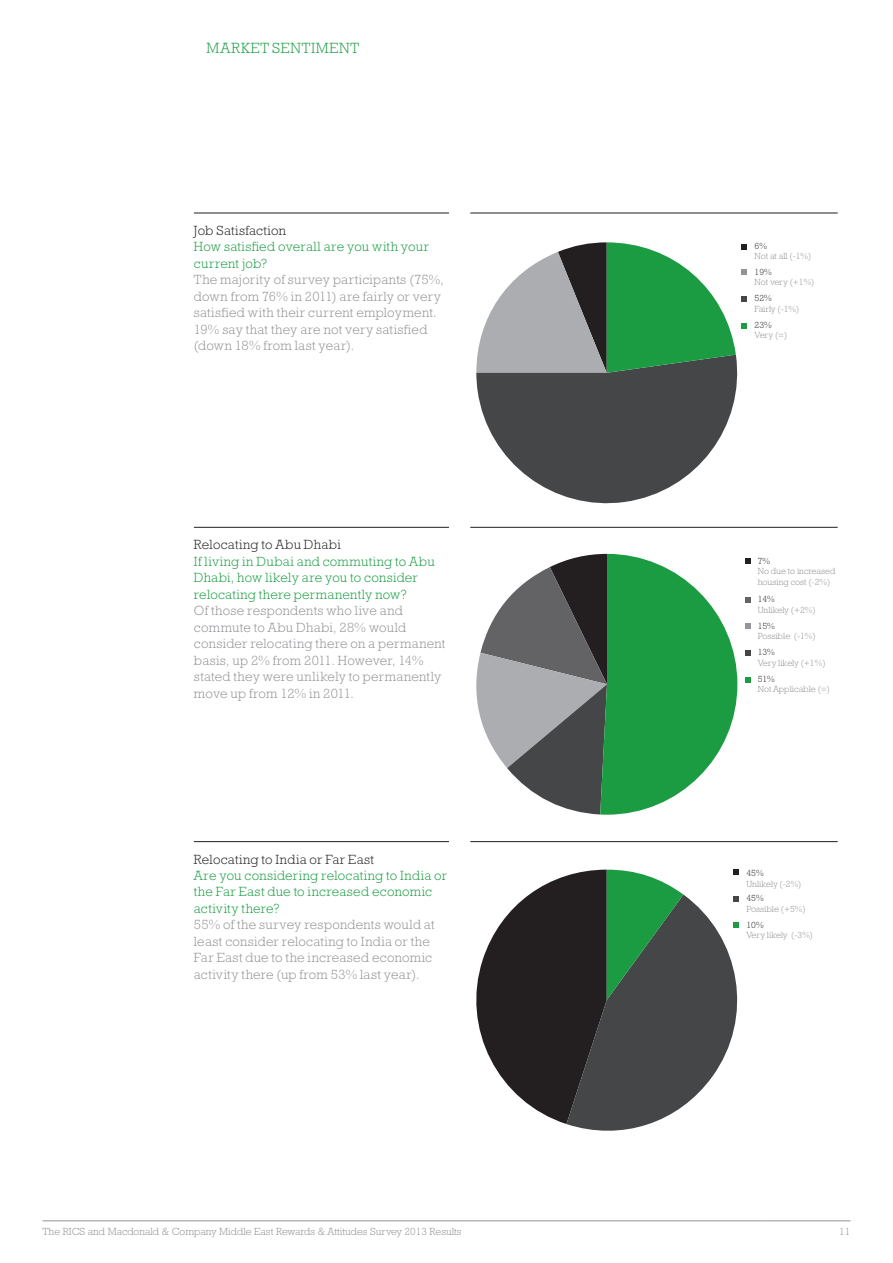
<style>
.page{position:relative;width:893px;height:1263px;background:#fff}
.page>*{position:absolute;margin:0;border:0;box-sizing:border-box;transform-origin:0 0}
._2__Page_Headers__Gr{font:300 15px "Rockwell Std";letter-spacing:.05em;color:#1b9c42}
._3__Body_Copy__Grey{font:300 13.5px/16.5px "Rockwell Std";letter-spacing:.02em;color:#919295}
._3__Body_Copy__Green{font:300 13.5px/16.5px "Rockwell Std";letter-spacing:.02em;color:#1b9c42}
._3__Body_Sub_Headers{font:300 13.5px "Rockwell Std";letter-spacing:.02em;color:#231f20}
.t1{font:300 10.5px "Rockwell Std";color:#919295}
.C__Key_info__Grey{font:300 9px/10.5px "Rockwell Std";color:#919295}
.C__Key_info__Black{font:300 9px "Rockwell Std";color:#231f20}
</style>
<div class="page">
<hr style="left:43px;top:1220px;width:722px;height:1px;background:#919295">
<hr style="left:765px;top:1220px;width:85px;height:1px;background:#919295">
<hr style="left:194px;top:213px;width:255px;height:1px;background:#231f20">
<hr style="left:470px;top:213px;width:368px;height:1px;background:#231f20">
<hr style="left:194px;top:527px;width:255px;height:1px;background:#231f20">
<hr style="left:470px;top:527px;width:368px;height:1px;background:#231f20">
<hr style="left:194px;top:841px;width:255px;height:1px;background:#231f20">
<hr style="left:470px;top:841px;width:368px;height:1px;background:#231f20">
<svg style="left:476px;top:242px;width:271px;height:262px"></svg>
<svg style="left:566px;top:894px;width:173px;height:237px;fill:#454647"></svg>
<svg style="left:476px;top:870px;width:207px;height:254px;background:#4b574f"></svg>
<svg style="left:733px;top:870px;width:6px;height:5px"></svg>
<svg style="left:733px;top:896px;width:6px;height:5px"></svg>
<svg style="left:733px;top:923px;width:6px;height:5px"></svg>
<svg style="left:476px;top:554px;width:261px;height:261px"></svg>
<svg style="left:745px;top:559px;width:5px;height:5px"></svg>
<svg style="left:745px;top:597px;width:5px;height:6px"></svg>
<svg style="left:745px;top:624px;width:5px;height:5px"></svg>
<svg style="left:745px;top:650px;width:5px;height:6px"></svg>
<svg style="left:745px;top:677px;width:5px;height:5px"></svg>
<p class="_2__Page_Headers__Gr" style="left:207px;top:39px;width:154px">MARKET SENTIMENT</p>
<p class="_3__Body_Sub_Headers" style="left:194px;top:223px;width:94px">Job Satisfaction</p>
<p class="_3__Body_Copy__Green" style="left:194px;top:239px;width:237px">How satisfied overall are you with your current job?</p>
<p class="_3__Body_Copy__Grey" style="left:194px;top:272px;width:252px">The majority of survey participants (75%, down from 76% in 2011) are fairly or very satisfied with their current employment.<br>19% say that they are not very satisfied (down 18% from last year).</p>
<p class="_3__Body_Sub_Headers" style="left:194px;top:537px;width:148px">Relocating to Abu Dhabi</p>
<p class="_3__Body_Copy__Green" style="left:194px;top:553px;width:242px">If living in Dubai and commuting to Abu<br>Dhabi, how likely are you to consider relocating there permanently now?</p>
<p class="_3__Body_Copy__Grey" style="left:194px;top:602px;width:253px">Of those respondents who live and commute to Abu Dhabi, 28% would consider relocating there on a permanent basis, up 2% from 2011. However, 14% stated they were unlikely to permanently move up from 12% in 2011.</p>
<p class="_3__Body_Sub_Headers" style="left:194px;top:851px;width:182px">Relocating to India or Far East</p>
<p class="_3__Body_Copy__Green" style="left:194px;top:867px;width:255px">Are you considering relocating to India or the Far East due to increased economic activity there?</p>
<p class="_3__Body_Copy__Grey" style="left:194px;top:917px;width:242px">55% of the survey respondents would at least consider relocating to India or the Far East due to the increased economic activity there (up from 53% last year).</p>
<p class="C__Key_info__Black" style="left:755px;top:240px;width:14px">6%</p>
<p class="C__Key_info__Grey" style="left:755px;top:251px;width:58px">Not at all (-1%)</p>
<p class="C__Key_info__Black" style="left:755px;top:266px;width:19px">19%</p>
<p class="C__Key_info__Grey" style="left:755px;top:277px;width:61px">Not very (+1%)</p>
<p class="C__Key_info__Black" style="left:755px;top:293px;width:19px">52%</p>
<p class="C__Key_info__Grey" style="left:755px;top:303px;width:46px">Fairly (-1%)</p>
<p class="C__Key_info__Black" style="left:755px;top:320px;width:19px">23%</p>
<p class="C__Key_info__Grey" style="left:755px;top:330px;width:34px">Very (=)</p>
<p class="C__Key_info__Black" style="left:758px;top:556px;width:14px">7%</p>
<p class="C__Key_info__Grey" style="left:758px;top:566px;width:79px">No due to increased housing cost (-2%)</p>
<p class="C__Key_info__Black" style="left:758px;top:594px;width:19px">14%</p>
<p class="C__Key_info__Grey" style="left:758px;top:605px;width:59px">Unlikely (+2%)</p>
<p class="C__Key_info__Black" style="left:758px;top:621px;width:19px">15%</p>
<p class="C__Key_info__Grey" style="left:758px;top:631px;width:59px">Possible (-1%)</p>
<p class="C__Key_info__Black" style="left:758px;top:647px;width:19px">13%</p>
<p class="C__Key_info__Grey" style="left:758px;top:657px;width:69px">Very likely (+1%)</p>
<p class="C__Key_info__Black" style="left:758px;top:674px;width:19px">51%</p>
<p class="C__Key_info__Grey" style="left:758px;top:684px;width:74px">Not Applicable (=)</p>
<p class="C__Key_info__Black" style="left:746px;top:868px;width:19px">45%</p>
<p class="C__Key_info__Grey" style="left:746px;top:878px;width:56px">Unlikely (-2%)</p>
<p class="C__Key_info__Black" style="left:746px;top:893px;width:19px">45%</p>
<p class="C__Key_info__Grey" style="left:746px;top:903px;width:61px">Possible (+5%)</p>
<p class="C__Key_info__Black" style="left:746px;top:920px;width:19px">10%</p>
<p class="C__Key_info__Grey" style="left:746px;top:930px;width:68px">Very likely (-3%)</p>
<p class="t1" style="left:43px;top:1226px;width:421px">The RICS and Macdonald &amp; Company Middle East Rewards &amp; Attitudes Survey 2013 Results</p>
<p class="t1" style="left:839px;top:1226px;width:13px">11</p>
</div>
